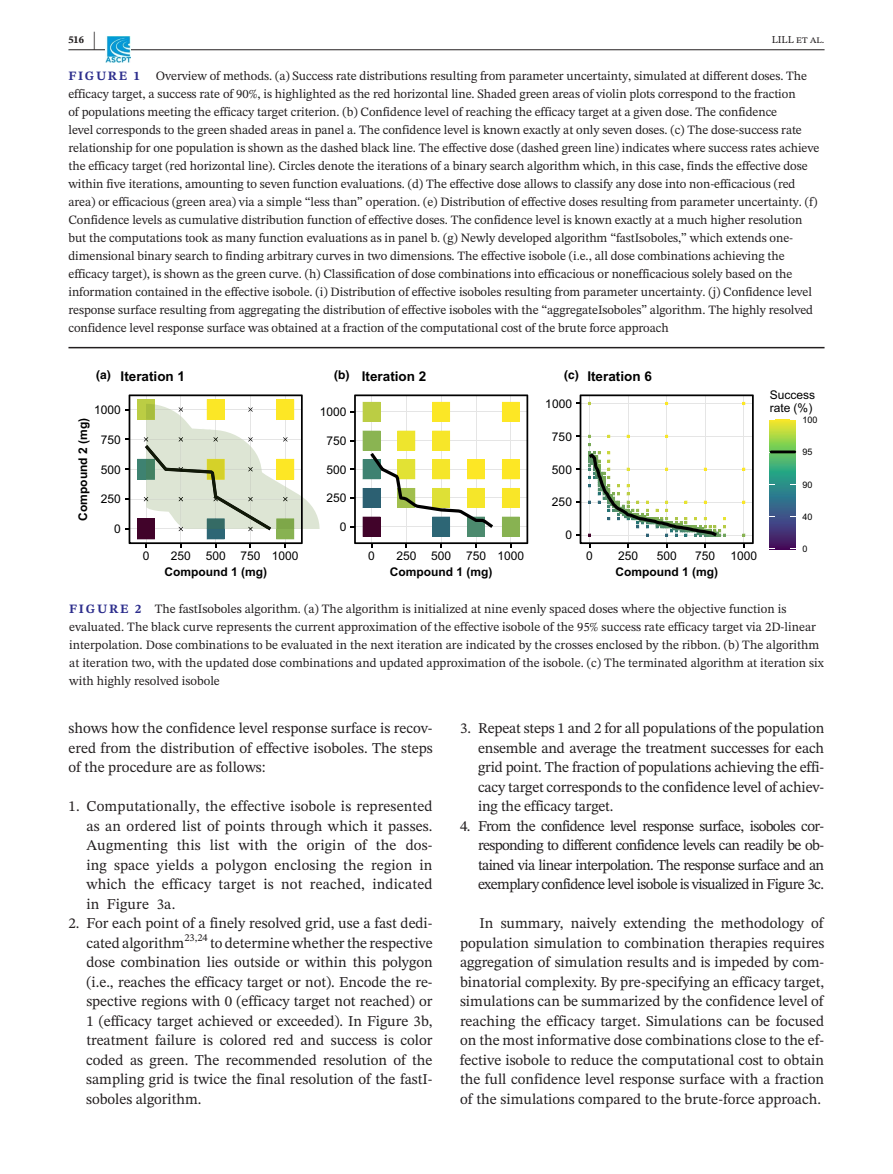
<style>
.page{position:relative;width:893px;height:1174px;background:#fff}
.page>*{position:absolute;margin:0;border:0;box-sizing:border-box;transform-origin:0 0}
.t1{font:15px/19.5px "STIX Two Text";letter-spacing:-.005em;color:#231f20;text-align:justify}
.t2{font:700 13.5px "Arial";color:#000}
.t3{font:12.75px/18px "STIX Two Text";letter-spacing:-.005em;color:#231f20}
.t4{font:700 12.75px "STIX Two Text";letter-spacing:.135em;color:#2c2d8c}
.t5{font:12px/12.9px "Arial";color:#000}
.t6{font:700 12px "Arial";color:#000}
.t7{font:10.5px "STIX Two Text";color:#231f20}
.t8{font:700 10.5px "STIX Two Text";color:#231f20}
.t9{font:9px "Arial";color:#000}
.s1{font-size:21px}
.s2{font-family:"Helvetica";font-size:12px}
.s3{font-weight:700;color:#2c2d8c}
</style>
<div class="page">
<hr style="left:68px;top:49px;width:756px;height:1px;background:#231f20">
<img style="left:105px;top:37px;width:26px;height:25px">
<img style="left:770px;top:419px;width:26px;height:130px">
<svg style="left:125px;top:394px;width:195px;height:153px"></svg>
<svg style="left:351px;top:394px;width:177px;height:153px"></svg>
<svg style="left:576px;top:394px;width:178px;height:153px"></svg>
<hr style="left:770px;top:450px;width:26px;height:3px;background:#000">
<hr style="left:68px;top:347px;width:756px;height:1px;background:#231f20">
<p class="t8" style="left:68px;top:32px;width:29px">516 <span class="s1">|</span></p>
<p class="t7" style="left:772px;top:32px;width:54px">LILL et al.</p>
<p class="t3" style="left:68px;top:66px;width:752px;text-indent:87px">Overview of methods. (a) Success rate distributions resulting from parameter uncertainty, simulated at different doses. The efficacy target, a success rate of 90%, is highlighted as the red horizontal line. Shaded green areas of violin plots correspond to the fraction<br>of populations meeting the efficacy target criterion. (b) Confidence level of reaching the efficacy target at a given dose. The confidence<br>level corresponds to the green shaded areas in panel a. The confidence level is known exactly at only seven doses. (c) The dose-success rate relationship for one population is shown as the dashed black line. The effective dose (dashed green line) indicates where success rates achieve the efficacy target (red horizontal line). Circles denote the iterations of a binary search algorithm which, in this case, finds the effective dose within five iterations, amounting to seven function evaluations. (d) The effective dose allows to classify any dose into non-efficacious (red area) or efficacious (green area) via a simple “less than” operation. (e) Distribution of effective doses resulting from parameter uncertainty. (f)<br>Confidence levels as cumulative distribution function of effective doses. The confidence level is known exactly at a much higher resolution but the computations took as many function evaluations as in panel b. (g) Newly developed algorithm “fastIsoboles,” which extends one&shy;dimensional binary search to finding arbitrary curves in two dimensions. The effective isobole (i.e., all dose combinations achieving the efficacy target), is shown as the green curve. (h) Classification of dose combinations into efficacious or nonefficacious solely based on the information contained in the effective isobole. (i) Distribution of effective isoboles resulting from parameter uncertainty. (j) Confidence level response surface resulting from aggregating the distribution of effective isoboles with the “aggregateIsoboles” algorithm. The highly resolved confidence level response surface was obtained at a fraction of the computational cost of the brute force approach</p>
<p class="t4" style="left:68px;top:66px;width:73px">FIGURE 1</p>
<p class="t2" style="left:96px;top:367px;width:91px"><span class="s2">(a)</span> Iteration 1</p>
<p class="t2" style="left:334px;top:367px;width:94px"><span class="s2">(b)</span> Iteration 2</p>
<p class="t2" style="left:587px;top:367px;width:5px">I</p>
<p class="t2" style="left:564px;top:367px;width:89px"><span class="s2">(c)</span> teration 6</p>
<p class="t5" style="left:94px;top:403px;width:28px">1000</p>
<p class="t5" style="left:320px;top:405px;width:28px">1000</p>
<p class="t5" style="left:545px;top:397px;width:28px">1000</p>
<p class="t6" style="left:75px;top:520px;width:104px;rotate:-90deg">Compound 2 (mg)</p>
<p class="t5" style="left:101px;top:433px;width:22px">750</p>
<p class="t5" style="left:101px;top:463px;width:22px">500</p>
<p class="t5" style="left:101px;top:493px;width:22px">250</p>
<p class="t5" style="left:326px;top:434px;width:22px">750</p>
<p class="t5" style="left:552px;top:430px;width:22px">750</p>
<p class="t5" style="left:326px;top:463px;width:22px">500</p>
<p class="t5" style="left:552px;top:463px;width:22px">500</p>
<p class="t5" style="left:326px;top:492px;width:22px">250</p>
<p class="t5" style="left:552px;top:496px;width:22px">250</p>
<p class="t5" style="left:114px;top:523px;width:8px">0</p>
<p class="t5" style="left:340px;top:520px;width:8px">0</p>
<p class="t5" style="left:565px;top:529px;width:8px">0</p>
<p class="t5" style="left:143px;top:550px;width:8px">0</p>
<p class="t5" style="left:171px;top:550px;width:129px">250 500 750 1000</p>
<p class="t6" style="left:164px;top:564px;width:104px">Compound 1 (mg)</p>
<p class="t5" style="left:368px;top:550px;width:8px">0</p>
<p class="t5" style="left:396px;top:550px;width:129px">250 500 750 1000</p>
<p class="t6" style="left:390px;top:564px;width:104px">Compound 1 (mg)</p>
<p class="t5" style="left:586px;top:550px;width:8px">0</p>
<p class="t5" style="left:618px;top:550px;width:22px">250</p>
<p class="t5" style="left:657px;top:550px;width:22px">500</p>
<p class="t5" style="left:695px;top:550px;width:22px">750</p>
<p class="t5" style="left:730px;top:550px;width:28px">1000</p>
<p class="t6" style="left:615px;top:564px;width:104px">Compound 1 (mg)</p>
<p class="t5" style="left:770px;top:389px;width:47px">Success rate (%)</p>
<p class="t9" style="left:803px;top:414px;width:17px">100</p>
<p class="t9" style="left:803px;top:446px;width:12px">95</p>
<p class="t9" style="left:803px;top:478px;width:12px">90</p>
<p class="t9" style="left:803px;top:511px;width:12px">40</p>
<p class="t9" style="left:803px;top:543px;width:7px">0</p>
<p class="t3" style="left:69px;top:599px;width:756px"><span class="s3">FIGURE 2</span> The fastIsoboles algorithm. (a) The algorithm is initialized at nine evenly spaced doses where the objective function is evaluated. The black curve represents the current approximation of the effective isobole of the 95% success rate efficacy target via 2D-linear interpolation. Dose combinations to be evaluated in the next iteration are indicated by the crosses enclosed by the ribbon. (b) The algorithm at iteration two, with the updated dose combinations and updated approximation of the isobole. (c) The terminated algorithm at iteration six with highly resolved isobole</p>
<p class="t1" style="left:68px;top:718px;width:366px">shows how the confidence level response surface is recov&shy;ered from the distribution of effective isoboles. The steps of the procedure are as follows:</p>
<p class="t1" style="left:86px;top:796px;width:348px;text-indent:-18px">1. Computationally, the effective isobole is represented as an ordered list of points through which it passes.<br>Augmenting this list with the origin of the dos&shy;ing space yields a polygon enclosing the region in which the efficacy target is not reached, indicated in Figure 3a.</p>
<p class="t1" style="left:86px;top:913px;width:348px;text-indent:-18px">2. For each point of a finely resolved grid, use a fast dedi&shy;cated algorithm</p>
<p class="t7" style="left:184px;top:930px;width:25px">23,24</p>
<p class="t1" style="left:86px;top:933px;width:348px;text-indent:124px">to determine whether the respective dose combination lies outside or within this polygon (i.e., reaches the efficacy target or not). Encode the re&shy;spective regions with 0 (efficacy target not reached) or 1 (efficacy target achieved or exceeded). In Figure 3b, treatment failure is colored red and success is color coded as green. The recommended resolution of the sampling grid is twice the final resolution of the fastI&shy;soboles algorithm.</p>
<p class="t1" style="left:478px;top:718px;width:348px;text-indent:-18px">3. Repeat steps 1 and 2 for all populations of the population ensemble and average the treatment successes for each grid point. The fraction of populations achieving the effi&shy;cacy target corresponds to the confidence level of achiev&shy;ing the efficacy target.</p>
<p class="t1" style="left:478px;top:816px;width:348px;text-indent:-18px">4. From the confidence level response surface, isoboles cor&shy;responding to different confidence levels can readily be ob&shy;tained via linear interpolation. The response surface and an exemplary confidence level isobole is visualized in Figure 3c.</p>
<p class="t1" style="left:460px;top:913px;width:366px;text-indent:19px">In summary, naively extending the methodology of population simulation to combination therapies requires aggregation of simulation results and is impeded by com&shy;binatorial complexity. By pre-specifying an efficacy target, simulations can be summarized by the confidence level of reaching the efficacy target. Simulations can be focused on the most informative dose combinations close to the ef&shy;fective isobole to reduce the computational cost to obtain the full confidence level response surface with a fraction of the simulations compared to the brute-force approach.</p>
</div>
